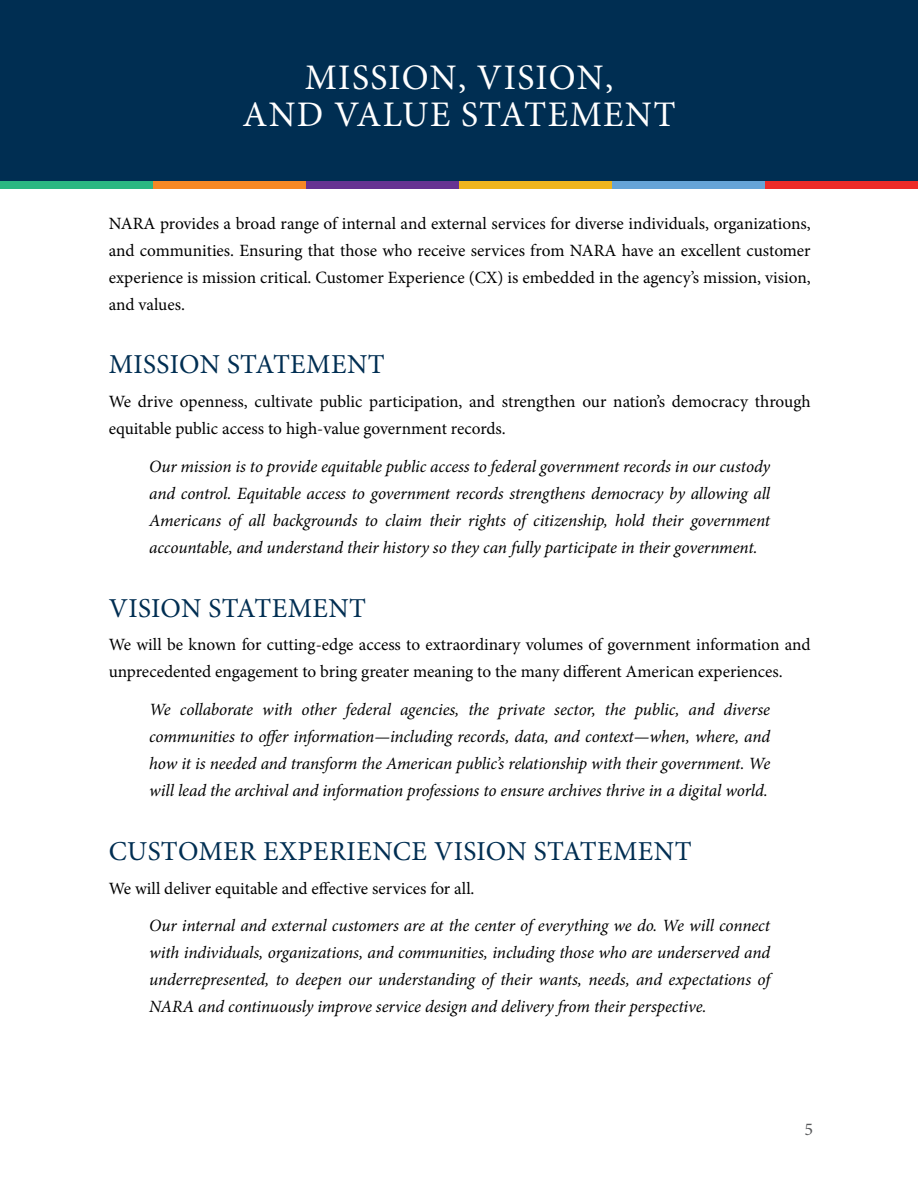
<style>
.page{position:relative;width:918px;height:1188px;background:#fff}
.page>*{position:absolute;margin:0;border:0;box-sizing:border-box;transform-origin:0 0}
.Blue_Title{font:36px/36.8px "Minion Pro";letter-spacing:.04em;color:#fff;text-align:center}
.Mission{font:27.3px "Minion Pro";letter-spacing:.015em;color:#002e52}
.t1{font:18px "Minion Pro";color:#58595b}
.Body_Copy_Statment_I{font:italic 17.25px/27px "Minion Pro";letter-spacing:-.01em;color:#000;text-align:justify}
.Body_Copy{font:17.25px/27px "Minion Pro";color:#000}
</style>
<div class="page">
<div style="left:0;top:179px;width:153px;height:10px;background:#2bb782"></div>
<div style="left:153px;top:179px;width:153px;height:10px;background:#f68824"></div>
<div style="left:306px;top:179px;width:153px;height:10px;background:#663292"></div>
<div style="left:459px;top:179px;width:153px;height:10px;background:#efb51d"></div>
<div style="left:612px;top:179px;width:153px;height:10px;background:#65a4d8"></div>
<div style="left:765px;top:179px;width:153px;height:10px;background:#ed2b28"></div>
<div style="left:0;top:0;width:918px;height:181px;background:#002e52"></div>
<p class="Blue_Title" style="left:242px;top:60px;width:435px">MISSION, VISION,<br>AND VALUE STATEMENT</p>
<p class="Body_Copy" style="left:109px;top:210px;width:704px;text-align:justify">NARA provides a broad range of internal and external services for diverse individuals, organizations, and communities. Ensuring that those who receive services from NARA have an excellent customer experience is mission critical. Customer Experience (CX) is embedded in the agency’s mission, vision, and values.</p>
<p class="Mission" style="left:109px;top:346px;width:277px">MISSION STATEMENT</p>
<p class="Body_Copy" style="left:109px;top:388px;width:704px">We drive openness, cultivate public participation, and strengthen our nation’s democracy through equitable public access to high-value government records.</p>
<p class="Body_Copy_Statment_I" style="left:149px;top:453px;width:623px">Our mission is to provide equitable public access to federal government records in our custody and control. Equitable access to government records strengthens democracy by allowing all Americans of all backgrounds to claim their rights of citizenship, hold their government accountable, and understand their history so they can fully participate in their government.</p>
<p class="Mission" style="left:109px;top:590px;width:259px">VISION STATEMENT</p>
<p class="Body_Copy" style="left:109px;top:631px;width:704px">We will be known for cutting-edge access to extraordinary volumes of government information and unprecedented engagement to bring greater meaning to the many different American experiences.</p>
<p class="Body_Copy_Statment_I" style="left:149px;top:696px;width:623px">We collaborate with other federal agencies, the private sector, the public, and diverse communities to offer information—including records, data, and context—when, where, and how it is needed and transform the American public’s relationship with their government. We will lead the archival and information professions to ensure archives thrive in a digital world.</p>
<p class="Mission" style="left:109px;top:833px;width:584px">CUSTOMER EXPERIENCE VISION STATEMENT</p>
<p class="Body_Copy" style="left:109px;top:875px;width:367px">We will deliver equitable and effective services for all.</p>
<p class="Body_Copy_Statment_I" style="left:149px;top:912px;width:623px">Our internal and external customers are at the center of everything we do. We will connect with individuals, organizations, and communities, including those who are underserved and underrepresented, to deepen our understanding of their wants, needs, and expectations of NARA and continuously improve service design and delivery from their perspective.</p>
<p class="t1" style="left:805px;top:1118px;width:10px">5</p>
</div>
